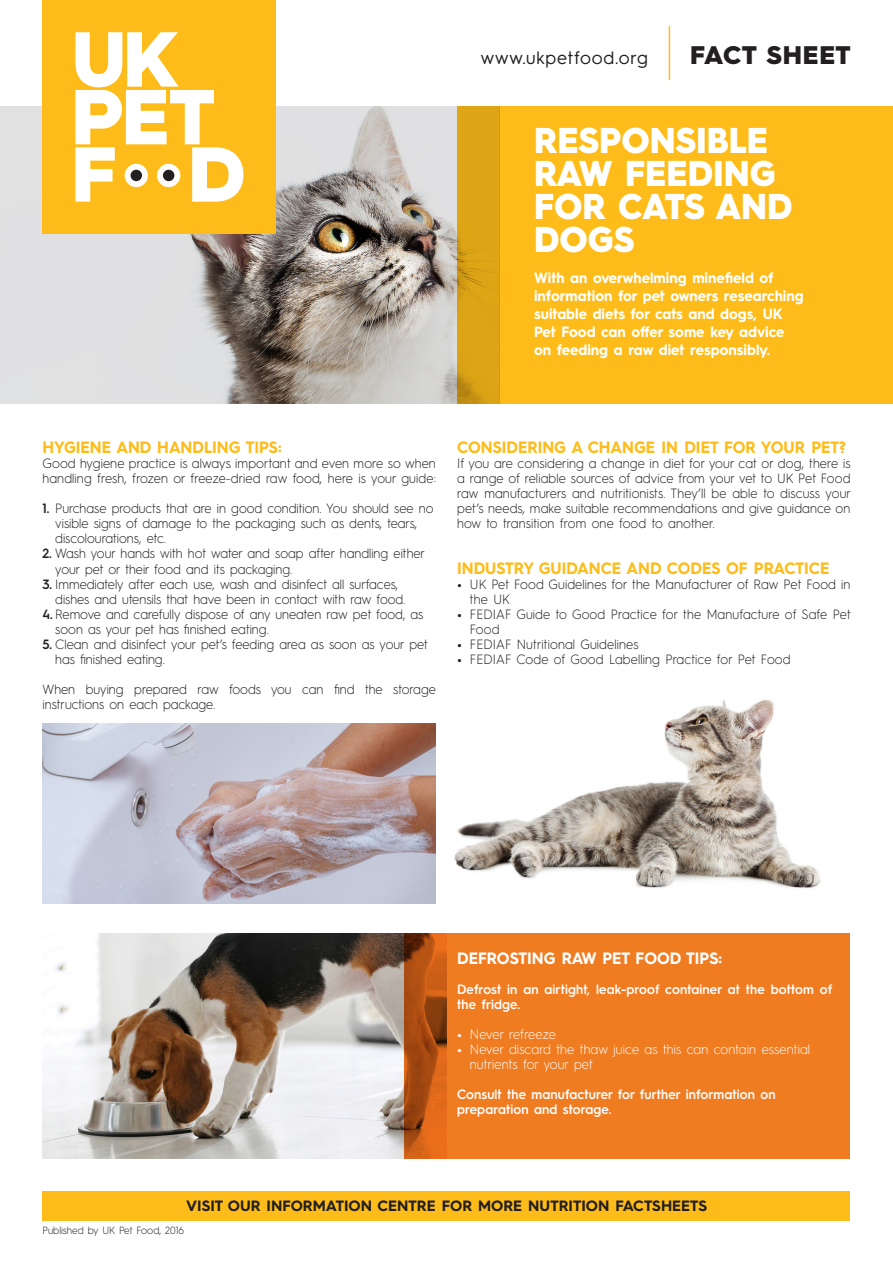
<style>
.page{position:relative;width:893px;height:1263px;background:#fff}
.page>*{position:absolute;margin:0;border:0;box-sizing:border-box;transform-origin:0 0}
.t1{font:900 36px/33px "Hurme Geometric Sans 3";color:#fff;scale:.95 1}
.t2{font:900 25.5px "Hurme Geometric Sans 3";letter-spacing:.03em;color:#231f20}
.t3{font:18px "Hurme Geometric Sans 3";letter-spacing:.045em;color:#231f20}
.t4{font:700 16.5px "Hurme Geometric Sans 3";color:#fdbc19;scale:.95 1}
.t5{font:700 16.5px "Hurme Geometric Sans 3";color:#fff;scale:.95 1}
.t6{font:700 15px/18px "Hurme Geometric Sans 3";color:#fff;scale:.95 1}
.t7{font:700 15px "Hurme Geometric Sans 3";color:#231f20}
.t8{font:300 13.5px/15px "Hurme Geometric Sans 3";color:#231f20;scale:.95 1}
.t9{font:600 13.5px/15px "Hurme Geometric Sans 3";letter-spacing:.01em;color:#fff;scale:.95 1}
.t10{font:300 13.5px/15px "Hurme Geometric Sans 3";letter-spacing:.01em;color:#fff;scale:.95 1}
.t11{font:300 10.5px "Hurme Geometric Sans 3";color:#231f20;scale:.95 1}
.s1{font-weight:600}
.s2{font-weight:700}
</style>
<div class="page">
<img style="left:454px;top:699px;width:367px;height:189px">
<div style="left:446px;top:933px;width:404px;height:225px;background:#f07c22"></div>
<img style="left:43px;top:933px;width:361px;height:225px">
<hr style="left:669px;top:26px;width:1px;height:54px;background:#fdbc19">
<img style="left:0;top:106px;width:457px;height:298px">
<div style="left:500px;top:106px;width:393px;height:298px;background:#fdbc19"></div>
<svg style="left:457px;top:106px;width:43px;height:298px;background:#dba114"></svg>
<svg style="left:404px;top:933px;width:42px;height:225px;background:#b15013"></svg>
<div style="left:43px;top:1191px;width:807px;height:29px;background:#fdbc19"></div>
<img style="left:43px;top:723px;width:393px;height:180px">
<div style="left:43px;top:0;width:233px;height:234px;background:#fdbc19"></div>
<svg style="left:75px;top:32px;width:168px;height:170px"></svg>
<div style="left:125px;top:164px;width:23px;height:23px;background:#fff;border-radius:50%"></div>
<div style="left:131px;top:170px;width:11px;height:11px;background:#231f20;border-radius:50%"></div>
<div style="left:157px;top:164px;width:23px;height:23px;background:#fff;border-radius:50%"></div>
<div style="left:163px;top:170px;width:11px;height:11px;background:#231f20;border-radius:50%"></div>
<p class="t3" style="left:481px;top:45px;width:168px">www.ukpetfood.org</p>
<p class="t2" style="left:690px;top:37px;width:162px">FACT SHEET</p>
<p class="t1" style="left:534px;top:122px;width:274px">RESPONSIBLE<br>RAW FEEDING<br>FOR CATS AND<br>DOGS</p>
<p class="t6" style="left:534px;top:268px;width:285px">With an overwhelming minefield of information for pet owners researching suitable diets for cats and dogs, UK Pet Food can offer some key advice on feeding a raw diet responsibly.</p>
<p class="t4" style="left:43px;top:436px;width:253px">HYGIENE AND HANDLING TIPS:</p>
<p class="t8" style="left:43px;top:455px;width:416px">Good hygiene practice is always important and even more so when handling fresh, frozen or freeze-dried raw food, here is your guide:</p>
<p class="t8" style="left:55px;top:500px;width:400px;text-indent:-13px"><span class="s1">1.</span> Purchase products that are in good condition. You should see no visible signs of damage to the packaging such as dents, tears, discolourations, etc.</p>
<p class="t8" style="left:55px;top:545px;width:391px;text-indent:-13px"><span class="s1">2.</span> Wash your hands with hot water and soap after handling either your pet or their food and its packaging.</p>
<p class="t8" style="left:55px;top:575px;width:370px;text-indent:-13px"><span class="s1">3.</span> Immediately after each use, wash and disinfect all surfaces, dishes and utensils that have been in contact with raw food.</p>
<p class="t8" style="left:55px;top:605px;width:389px;text-indent:-13px"><span class="s1">4.</span> Remove and carefully dispose of any uneaten raw pet food, as soon as your pet has finished eating.</p>
<p class="t8" style="left:55px;top:635px;width:394px;text-indent:-13px"><span class="s1">5.</span> Clean and disinfect your pet’s feeding area as soon as your pet has finished eating.</p>
<p class="t8" style="left:43px;top:680px;width:416px">When buying prepared raw foods you can find the storage instructions on each package.</p>
<p class="t4" style="left:457px;top:436px;width:411px">CONSIDERING A CHANGE IN DIET FOR YOUR PET?</p>
<p class="t8" style="left:457px;top:455px;width:416px;text-align:justify">If you are considering a change in diet for your cat or dog, there is a range of reliable sources of advice from your vet to UK Pet Food raw manufacturers and nutritionists. They’ll be able to discuss your pet’s needs, make suitable recommendations and give guidance on how to transition from one food to another.</p>
<p class="t4" style="left:457px;top:556px;width:393px">INDUSTRY GUIDANCE AND CODES OF PRACTICE</p>
<p class="t8" style="left:470px;top:575px;width:402px;text-indent:-13px"><span class="s2">•</span> UK Pet Food Guidelines for the Manufacturer of Raw Pet Food in the UK</p>
<p class="t8" style="left:470px;top:605px;width:402px;text-indent:-13px"><span class="s2">•</span> FEDIAF Guide to Good Practice for the Manufacture of Safe Pet<br>Food</p>
<p class="t8" style="left:457px;top:635px;width:192px"><span class="s2">•</span> FEDIAF Nutritional Guidelines</p>
<p class="t8" style="left:457px;top:650px;width:352px"><span class="s2">•</span> FEDIAF Code of Good Labelling Practice for Pet Food</p>
<p class="t5" style="left:457px;top:946px;width:280px">DEFROSTING RAW PET FOOD TIPS:</p>
<p class="t9" style="left:457px;top:980px;width:396px">Defrost in an airtight, leak-proof container at the bottom of the fridge.</p>
<p class="t10" style="left:457px;top:1025px;width:106px"><span class="s2">•</span> Never refreeze</p>
<p class="t10" style="left:470px;top:1040px;width:360px;text-indent:-13px"><span class="s2">•</span> Never discard the thaw juice as this can contain essential nutrients for your pet</p>
<p class="t9" style="left:457px;top:1085px;width:337px">Consult the manufacturer for further information on preparation and storage.</p>
<p class="t7" style="left:186px;top:1195px;width:522px">VISIT OUR INFORMATION CENTRE FOR MORE NUTRITION FACTSHEETS</p>
<p class="t11" style="left:43px;top:1223px;width:151px">Published by UK Pet Food, 2016</p>
</div>
